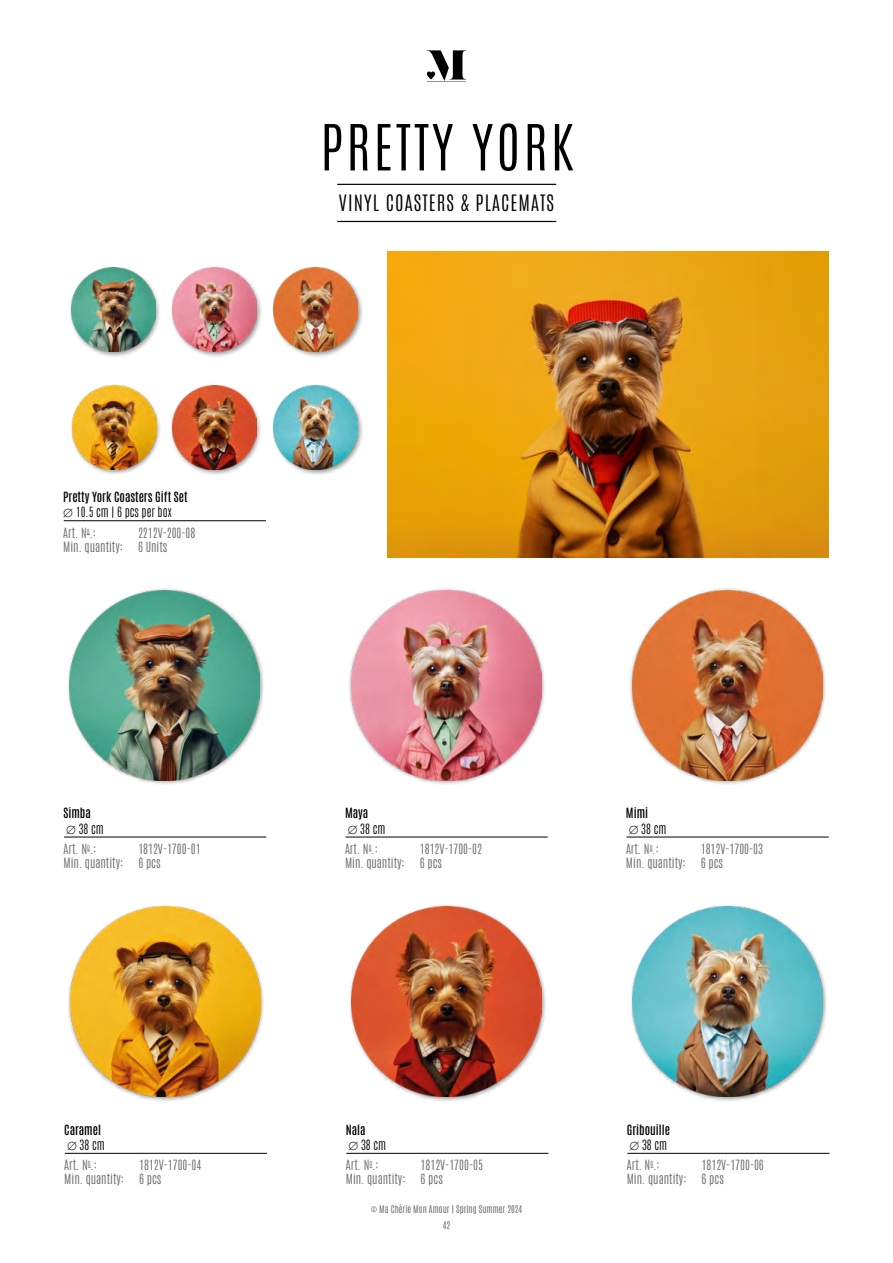
<style>
.page{position:relative;width:893px;height:1263px;background:#fff}
.page>*{position:absolute;margin:0;border:0;box-sizing:border-box;transform-origin:0 0}
.t1{font:200 54px "Antonio";letter-spacing:.06em;color:#000}
.t2{font:200 19.2px "Antonio";letter-spacing:.06em;color:#000}
.t3{font:200 12px/14.2px "Antonio";color:#706f6f}
.t4{font:500 12px/15.5px "Antonio";color:#000}
.t5{font:300 9px "Antonio";color:#706f6f}
.s1{font-weight:100}
</style>
<div class="page">
<svg style="left:427px;top:50px;width:39px;height:31px"></svg>
<hr style="left:337px;top:184px;width:219px;height:1px;background:#000">
<hr style="left:337px;top:221px;width:219px;height:1px;background:#000">
<div style="left:67px;top:904px;width:198px;height:198px;background:#000;opacity:.4"></div>
<img style="left:70px;top:906px;width:190px;height:190px">
<hr style="left:65px;top:1153px;width:202px;height:1px;background:#000">
<div style="left:349px;top:904px;width:198px;height:198px;background:#000;opacity:.4"></div>
<img style="left:352px;top:906px;width:190px;height:190px">
<hr style="left:346px;top:1153px;width:202px;height:1px;background:#000">
<div style="left:630px;top:904px;width:198px;height:198px;background:#000;opacity:.4"></div>
<img style="left:633px;top:906px;width:190px;height:190px">
<hr style="left:627px;top:1153px;width:202px;height:1px;background:#000">
<div style="left:66px;top:587px;width:198px;height:198px;background:#000;opacity:.4"></div>
<img style="left:70px;top:590px;width:190px;height:190px">
<hr style="left:64px;top:837px;width:202px;height:1px;background:#000">
<div style="left:348px;top:587px;width:198px;height:198px;background:#000;opacity:.4"></div>
<img style="left:351px;top:590px;width:190px;height:190px">
<hr style="left:346px;top:837px;width:202px;height:1px;background:#000">
<div style="left:629px;top:587px;width:198px;height:198px;background:#000;opacity:.4"></div>
<img style="left:632px;top:590px;width:190px;height:190px">
<hr style="left:626px;top:837px;width:203px;height:1px;background:#000">
<img style="left:388px;top:251px;width:441px;height:306px">
<div style="left:170px;top:266px;width:92px;height:91px;background:#000;opacity:.4"></div>
<img style="left:173px;top:268px;width:84px;height:84px">
<div style="left:271px;top:266px;width:92px;height:91px;background:#000;opacity:.4"></div>
<img style="left:274px;top:268px;width:84px;height:84px">
<div style="left:170px;top:384px;width:92px;height:91px;background:#000;opacity:.4"></div>
<img style="left:173px;top:386px;width:84px;height:84px">
<div style="left:271px;top:384px;width:92px;height:91px;background:#000;opacity:.4"></div>
<img style="left:274px;top:386px;width:84px;height:84px">
<div style="left:69px;top:266px;width:92px;height:91px;background:#000;opacity:.4"></div>
<img style="left:72px;top:268px;width:84px;height:84px">
<div style="left:70px;top:384px;width:91px;height:91px;background:#000;opacity:.4"></div>
<img style="left:72px;top:386px;width:84px;height:84px">
<hr style="left:64px;top:520px;width:202px;height:1px;background:#000">
<h1 class="t1" style="left:320px;top:109px;width:255px">PRETTY YORK</h1>
<h2 class="t2" style="left:339px;top:189px;width:217px">VINYL COASTERS &amp; PLACEMATS</h2>
<p class="t4" style="left:63px;top:489px;width:126px">Pretty York Coasters Gift Set ∅ <span class="s1">10.5 cm | 6 pcs per box</span></p>
<p class="t3" style="left:138px;top:525px;width:59px">2212V-200-08<br>6 Units</p>
<p class="t3" style="left:63px;top:525px;width:61px">Art. N<sup>o</sup>.:<br>Min. quantity:</p>
<p class="t4" style="left:64px;top:805px;width:42px">Simba<br>∅ <span class="s1">38 cm</span></p>
<p class="t3" style="left:64px;top:842px;width:61px">Art. N<sup>o</sup>.:<br>Min. quantity:</p>
<p class="t4" style="left:345px;top:805px;width:42px">Maya<br>∅ <span class="s1">38 cm</span></p>
<p class="t3" style="left:138px;top:842px;width:64px">1812V-1700-01<br>6 pcs</p>
<p class="t3" style="left:345px;top:842px;width:61px">Art. N<sup>o</sup>.:<br>Min. quantity:</p>
<p class="t4" style="left:626px;top:805px;width:42px">Mimi<br>∅ <span class="s1">38 cm</span></p>
<p class="t3" style="left:420px;top:842px;width:64px">1812V-1700-02<br>6 pcs</p>
<p class="t3" style="left:626px;top:842px;width:61px">Art. N<sup>o</sup>.:<br>Min. quantity:</p>
<p class="t3" style="left:701px;top:842px;width:64px">1812V-1700-03<br>6 pcs</p>
<p class="t4" style="left:64px;top:1122px;width:42px">Caramel ∅ <span class="s1">38 cm</span></p>
<p class="t3" style="left:64px;top:1158px;width:61px">Art. N<sup>o</sup>.:<br>Min. quantity:</p>
<p class="t4" style="left:346px;top:1122px;width:42px">Nala<br>∅ <span class="s1">38 cm</span></p>
<p class="t3" style="left:139px;top:1158px;width:64px">1812V-1700-04<br>6 pcs</p>
<p class="t3" style="left:346px;top:1158px;width:61px">Art. N<sup>o</sup>.:<br>Min. quantity:</p>
<p class="t4" style="left:627px;top:1122px;width:45px">Gribouille ∅ <span class="s1">38 cm</span></p>
<p class="t3" style="left:421px;top:1158px;width:64px">1812V-1700-05<br>6 pcs</p>
<p class="t3" style="left:627px;top:1158px;width:61px">Art. N<sup>o</sup>.:<br>Min. quantity:</p>
<p class="t5" style="left:371px;top:1203px;width:153px">© Ma Chérie Mon Amour | Spring Summer 2024</p>
<p class="t5" style="left:443px;top:1218px;width:9px">42</p>
<p class="t3" style="left:702px;top:1158px;width:64px">1812V-1700-06<br>6 pcs</p>
</div>
